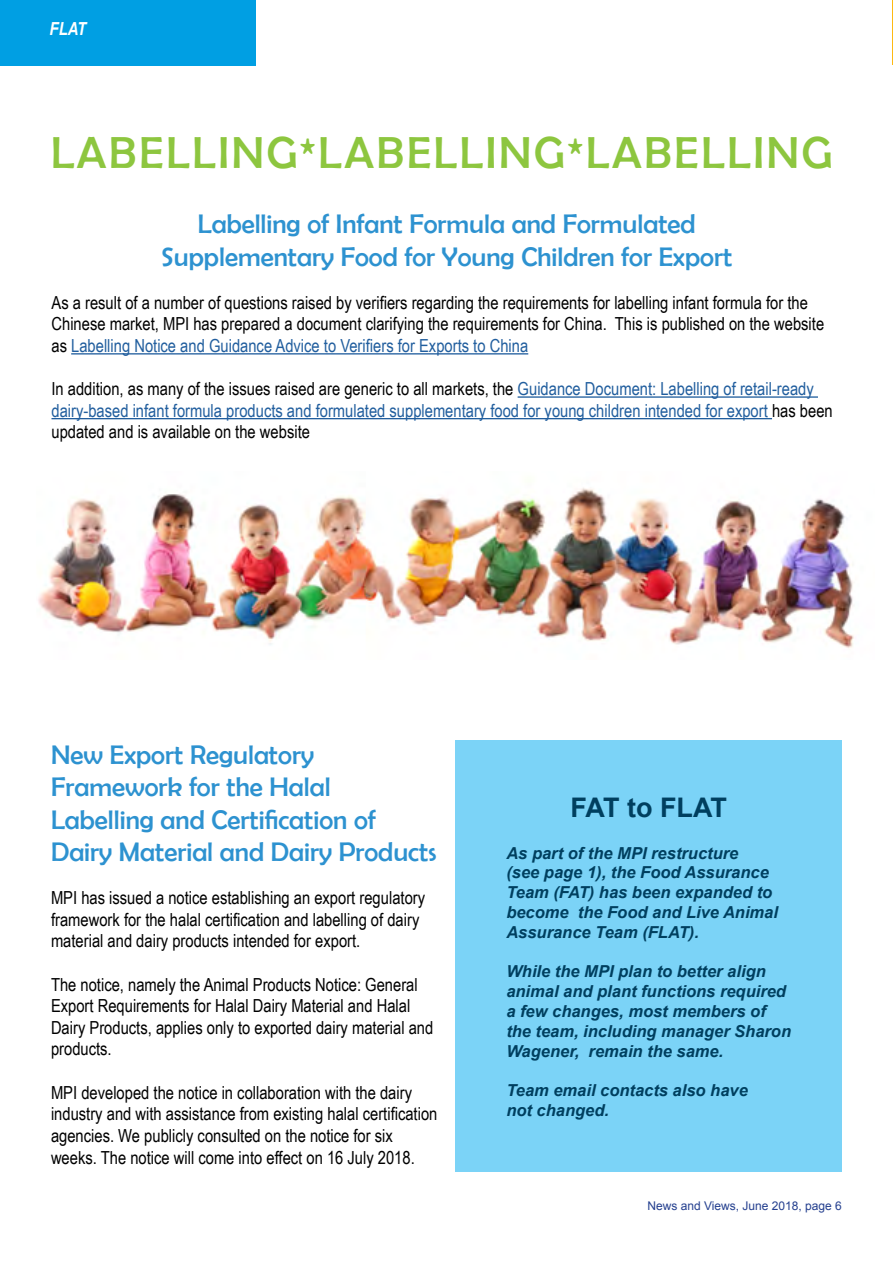
<style>
.page{position:relative;width:893px;height:1263px;background:#fff}
.page>*{position:absolute;margin:0;border:0;box-sizing:border-box;transform-origin:0 0}
.t1{font:45px "Berlin Sans FB";letter-spacing:.06em;color:#8dc63f}
.t2{font:27px/32.4px "Berlin Sans FB";color:#2d92d0;text-align:center}
.t3{font:700 27px "Arial";letter-spacing:-.03em;color:#003f5f}
.t4{font:18px/21.6px "Arial Narrow";color:#000}
.t5{font:18px/21.6px "Arial Narrow";color:#215e9e}
.t6{font:italic 700 18px "Arial Narrow";color:#fff}
.t7{font:italic 700 16.5px/19.8px "Arial";color:#003f5f}
.t8{font:12px "Arial";color:#25408f}
.s1{color:#215e9e}
.s2{color:#000}
</style>
<div class="page">
<div style="left:0;top:1px;width:256px;height:65px;background:#009fe3"></div>
<hr style="left:71px;top:353px;width:457px;height:1px;background:#215e9e">
<hr style="left:518px;top:396px;width:300px;height:2px;background:#215e9e">
<hr style="left:51px;top:418px;width:721px;height:1px;background:#215e9e">
<div style="left:455px;top:740px;width:387px;height:431px;background:#7bd3f7"></div>
<img style="left:38px;top:488px;width:816px;height:160px">
<hr style="left:892px;top:0;width:1px;height:64px;background:#fdb913">
<p class="t6" style="left:50px;top:15px;width:38px">FLAT</p>
<h1 class="t1" style="left:51px;top:128px;width:783px">LABELLING*LABELLING*LABELLING</h1>
<h2 class="t2" style="left:161px;top:208px;width:572px">Labelling of Infant Formula and Formulated<br>Supplementary Food for Young Children for Export</h2>
<p class="t4" style="left:51px;top:291px;width:774px">As a result of a number of questions raised by verifiers regarding the requirements for labelling infant formula for the<br>Chinese market, MPI has prepared a document clarifying the requirements for China. This is published on the website as <span class="s1">Labelling Notice and Guidance Advice to Verifiers for Exports to China</span></p>
<p class="t5" style="left:51px;top:377px;width:783px"><span class="s2">In addition, as many of the issues raised are generic to all markets, the</span> Guidance Document: Labelling of retail-ready dairy-based infant formula products and formulated supplementary food for young children intended for export <span class="s2">has been updated and is available on the website</span></p>
<h2 class="t2" style="left:51px;top:738px;width:387px;text-align:left">New Export Regulatory<br>Framework for the Halal<br>Labelling and Certification of<br>Dairy Material and Dairy Products</h2>
<p class="t4" style="left:51px;top:886px;width:376px">MPI has issued a notice establishing an export regulatory framework for the halal certification and labelling of dairy material and dairy products intended for export.</p>
<p class="t4" style="left:51px;top:973px;width:384px">The notice, namely the Animal Products Notice: General Export Requirements for Halal Dairy Material and Halal Dairy Products, applies only to exported dairy material and products.</p>
<p class="t4" style="left:51px;top:1081px;width:388px">MPI developed the notice in collaboration with the dairy industry and with assistance from existing halal certification agencies. We publicly consulted on the notice for six weeks. The notice will come into effect on 16 July 2018.</p>
<h2 class="t3" style="left:570px;top:789px;width:158px">FAT to FLAT</h2>
<p class="t7" style="left:506px;top:843px;width:273px">As part of the MPI restructure<br>(see page 1), the Food Assurance<br>Team (FAT) has been expanded to become the Food and Live Animal<br>Assurance Team (FLAT).</p>
<p class="t7" style="left:506px;top:962px;width:286px">While the MPI plan to better align animal and plant functions required a few changes, most members of the team, including manager Sharon<br>Wagener, remain the same.</p>
<p class="t7" style="left:506px;top:1081px;width:243px">Team email contacts also have not changed.</p>
<p class="t8" style="left:647px;top:1198px;width:196px">News and Views, June 2018, page 6</p>
</div>
